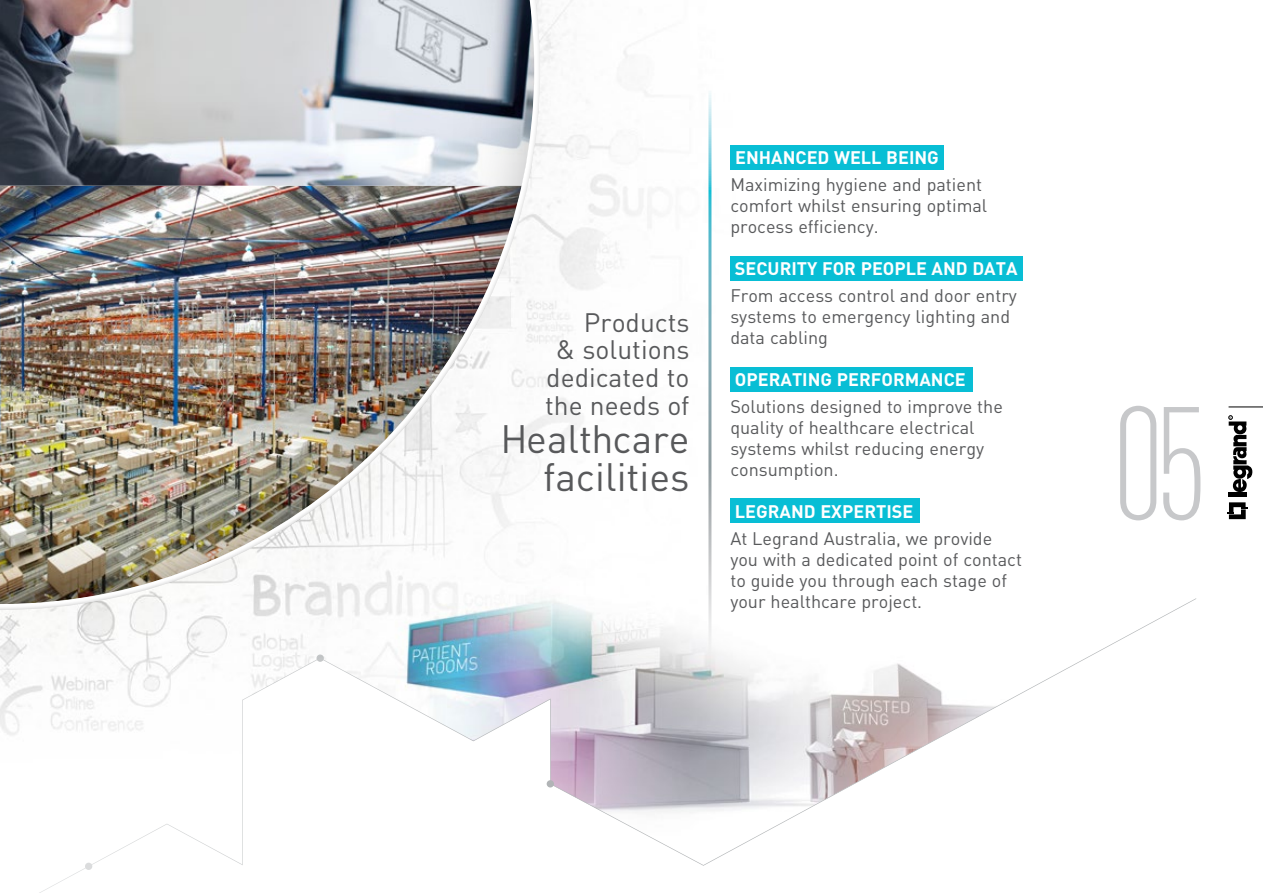
<style>
.page{position:relative;width:1263px;height:893px;background:#fff}
.page>*{position:absolute;margin:0;border:0;box-sizing:border-box;transform-origin:0 0}
.t1{font:300 condensed 157.5px "DIN Pro";color:#c7c8ca}
.t2{font:39.15px/38px "DIN";color:#58595b;text-align:right}
.t3{font:26.4px/27.8px "DIN";color:#58595b;text-align:right}
.t4{font:18px/21px "DIN";color:#58595b}
.t5{font:700 18px "DIN";color:#fff}
</style>
<div class="page">
<div style="left:0;top:0;width:540px;height:611px;background:#000;opacity:.3"></div>
<hr style="left:1228px;top:407px;width:35px;height:1px;background:#000">
<hr style="left:1228px;top:493px;width:18px;height:4px;background:#000">
<svg style="left:1227px;top:502px;width:20px;height:17px"></svg>
<svg style="left:1229px;top:416px;width:23px;height:76px"></svg>
<img style="left:258px;top:380px;width:662px;height:218px">
<div style="left:730px;top:145px;width:213px;height:25px;background:#08bed5"></div>
<div style="left:730px;top:256px;width:293px;height:25px;background:#08bed5"></div>
<div style="left:730px;top:367px;width:243px;height:25px;background:#08bed5"></div>
<div style="left:730px;top:498px;width:189px;height:25px;background:#08bed5"></div>
<hr style="left:708px;top:90px;width:3px;height:587px;background:#fff">
<svg style="left:0;top:598px;width:1196px;height:295px"></svg>
<h3 class="t3" style="left:545px;top:308px;width:146px">Products<br>&amp; solutions dedicated to the needs of</h3>
<h2 class="t2" style="left:501px;top:419px;width:190px">Healthcare facilities</h2>
<p class="t5" style="left:735px;top:146px;width:205px">ENHANCED WELL BEING</p>
<p class="t4" style="left:730px;top:173px;width:258px">Maximizing hygiene and patient comfort whilst ensuring optimal process efficiency.</p>
<p class="t5" style="left:735px;top:257px;width:284px">SECURITY FOR PEOPLE AND DATA</p>
<p class="t4" style="left:730px;top:284px;width:288px">From access control and door entry systems to emergency lighting and data cabling</p>
<p class="t5" style="left:735px;top:368px;width:232px">OPERATING PERFORMANCE</p>
<p class="t4" style="left:730px;top:395px;width:274px">Solutions designed to improve the quality of healthcare electrical systems whilst reducing energy consumption.</p>
<p class="t5" style="left:735px;top:500px;width:180px">LEGRAND EXPERTISE</p>
<p class="t4" style="left:730px;top:527px;width:293px">At Legrand Australia, we provide you with a dedicated point of contact to guide you through each stage of your healthcare project.</p>
<h1 class="t1" style="left:1111px;top:352px;width:99px">05</h1>
</div>
